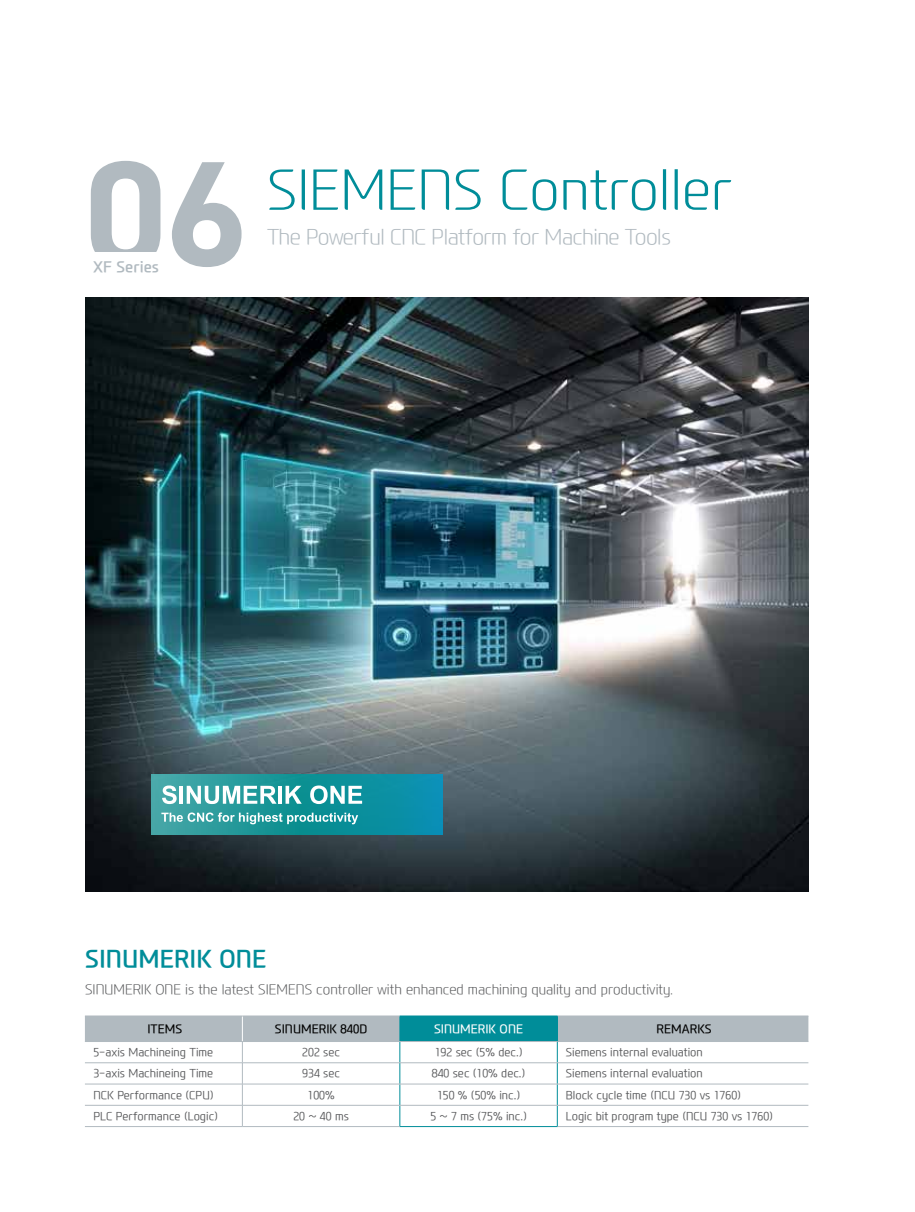
<style>
.page{position:relative;width:915px;height:1212px;background:#fff}
.page>*{position:absolute;margin:0;border:0;box-sizing:border-box;transform-origin:0 0}
.t1{font:700 150px "DIN2014";color:#b1bac0}
.t2{font:300 54px "Modern H Eco";color:#008d99}
.t3{font:700 24px "Modern H";color:#008d99}
.t4{font:300 21px "Modern H Eco";letter-spacing:-.025em;color:#b1bac0}
.t5{font:700 15px "Modern H";color:#b1bac0}
.t6{font:300 13.5px "Modern H Eco";color:#58595b}
.t7{font:500 12px "Modern H";color:#000}
.t8{font:500 12px "Modern H";color:#fff}
.t9{font:300 11.25px "Modern H";color:#58595b}
</style>
<div class="page">
<img style="left:85px;top:298px;width:723px;height:593px">
<svg style="left:151px;top:775px;width:291px;height:59px"></svg>
<svg style="left:162px;top:785px;width:14px;height:19px"></svg>
<hr style="left:179px;top:786px;width:4px;height:18px;background:#fff">
<svg style="left:187px;top:786px;width:89px;height:18px"></svg>
<hr style="left:278px;top:786px;width:4px;height:18px;background:#fff">
<svg style="left:285px;top:786px;width:16px;height:18px"></svg>
<svg style="left:310px;top:785px;width:52px;height:19px"></svg>
<svg style="left:161px;top:812px;width:197px;height:12px"></svg>
<hr style="left:399px;top:1015px;width:158px;height:1px;background:#008d99">
<hr style="left:399px;top:1126px;width:158px;height:1px;background:#008d99">
<hr style="left:85px;top:1126px;width:157px;height:1px;background:#b1bac0">
<svg style="left:85px;top:1016px;width:723px;height:110px"></svg>
<hr style="left:242px;top:1105px;width:157px;height:1px;background:#b1bac0">
<hr style="left:242px;top:1126px;width:157px;height:1px;background:#b1bac0">
<hr style="left:399px;top:1105px;width:158px;height:1px;background:#b1bac0">
<hr style="left:557px;top:1105px;width:251px;height:1px;background:#b1bac0">
<hr style="left:557px;top:1126px;width:251px;height:1px;background:#b1bac0">
<h1 class="t1" style="left:85px;top:114px;width:163px">06</h1>
<h3 class="t5" style="left:93px;top:256px;width:67px">XF Series</h3>
<h2 class="t2" style="left:267px;top:153px;width:466px">SIEMENS Controller</h2>
<h3 class="t4" style="left:267px;top:223px;width:405px">The Powerful CNC Platform for Machine Tools</h3>
<h3 class="t3" style="left:85px;top:942px;width:183px">SINUMERIK ONE</h3>
<p class="t6" style="left:85px;top:980px;width:589px">SINUMERIK ONE is the latest SIEMENS controller with enhanced machining quality and productivity.</p>
<p class="t7" style="left:147px;top:1021px;width:36px">ITEMS</p>
<p class="t7" style="left:275px;top:1021px;width:94px">SINUMERIK 840D</p>
<p class="t8" style="left:434px;top:1021px;width:91px">SINUMERIK ONE</p>
<p class="t7" style="left:656px;top:1021px;width:56px">REMARKS</p>
<p class="t9" style="left:93px;top:1045px;width:121px">5-axis Machineing Time</p>
<p class="t9" style="left:302px;top:1045px;width:39px">202 sec</p>
<p class="t9" style="left:434px;top:1045px;width:89px">192 sec (5% dec.)</p>
<p class="t9" style="left:565px;top:1045px;width:138px">Siemens internal evaluation</p>
<p class="t9" style="left:93px;top:1066px;width:121px">3-axis Machineing Time</p>
<p class="t9" style="left:302px;top:1066px;width:39px">934 sec</p>
<p class="t9" style="left:431px;top:1066px;width:95px">840 sec (10% dec.)</p>
<p class="t9" style="left:565px;top:1066px;width:138px">Siemens internal evaluation</p>
<p class="t9" style="left:93px;top:1087px;width:122px">NCK Performance (CPU)</p>
<p class="t9" style="left:307px;top:1087px;width:29px">100%</p>
<p class="t9" style="left:437px;top:1087px;width:85px">150 % (50% inc.)</p>
<p class="t9" style="left:565px;top:1087px;width:176px">Block cycle time (NCU 730 vs 1760)</p>
<p class="t9" style="left:93px;top:1108px;width:126px">PLC Performance (Logic)</p>
<p class="t9" style="left:293px;top:1108px;width:57px">20 ~ 40 ms</p>
<p class="t9" style="left:430px;top:1108px;width:98px">5 ~ 7 ms (75% inc.)</p>
<p class="t9" style="left:565px;top:1108px;width:208px">Logic bit program type (NCU 730 vs 1760)</p>
</div>
